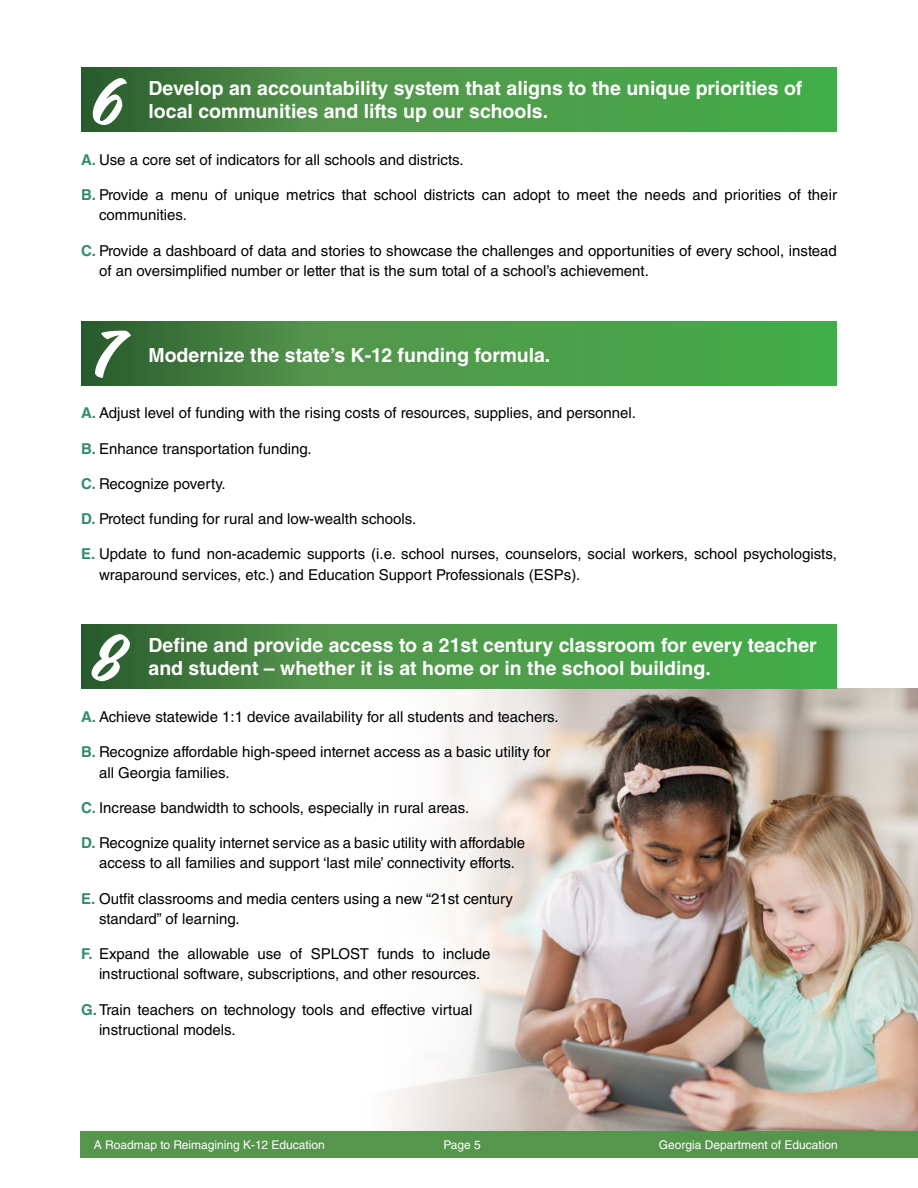
<style>
.page{position:relative;width:918px;height:1188px;background:#fff}
.page>*{position:absolute;margin:0;border:0;box-sizing:border-box;transform-origin:0 0}
.t1{font:72px "Fresty Script";color:#fff}
.t2{font:700 19.5px/22.5px "Helvetica LT Std";color:#fff}
.t3{font:15px/20.2px "Helvetica LT Std";color:#000}
.t4{font:12px "Helvetica LT Std";color:#fff}
.s1{font-weight:700;color:#318b6e}
</style>
<div class="page">
<img style="left:390px;top:689px;width:528px;height:441px">
<svg style="left:81px;top:68px;width:756px;height:64px;background:#469345"></svg>
<svg style="left:81px;top:321px;width:756px;height:64px;background:#469345"></svg>
<svg style="left:81px;top:625px;width:756px;height:64px;background:#469345"></svg>
<div style="left:80px;top:1131px;width:838px;height:26px;background:#55954c"></div>
<h1 class="t1" style="left:93px;top:70px;width:34px">6</h1>
<h2 class="t2" style="left:148px;top:77px;width:655px">Develop an accountability system that aligns to the unique priorities of local communities and lifts up our schools.</h2>
<p class="t3" style="left:81px;top:149px;width:384px"><span class="s1">A.</span> Use a core set of indicators for all schools and districts.</p>
<p class="t3" style="left:99px;top:185px;width:739px;text-indent:-18px"><span class="s1">B.</span> Provide a menu of unique metrics that school districts can adopt to meet the needs and priorities of their communities.</p>
<p class="t3" style="left:99px;top:240px;width:739px;text-indent:-18px"><span class="s1">C.</span> Provide a dashboard of data and stories to showcase the challenges and opportunities of every school, instead of an oversimplified number or letter that is the sum total of a school’s achievement.</p>
<h1 class="t1" style="left:95px;top:323px;width:30px">7</h1>
<h2 class="t2" style="left:148px;top:344px;width:403px">Modernize the state’s K-12 funding formula.</h2>
<p class="t3" style="left:81px;top:403px;width:557px"><span class="s1">A.</span> Adjust level of funding with the rising costs of resources, supplies, and personnel.</p>
<p class="t3" style="left:81px;top:438px;width:232px"><span class="s1">B.</span> Enhance transportation funding.</p>
<p class="t3" style="left:81px;top:473px;width:146px"><span class="s1">C.</span> Recognize poverty.</p>
<p class="t3" style="left:81px;top:509px;width:337px"><span class="s1">D.</span> Protect funding for rural and low-wealth schools.</p>
<p class="t3" style="left:99px;top:544px;width:739px;text-indent:-18px"><span class="s1">E.</span> Update to fund non-academic supports (i.e. school nurses, counselors, social workers, school psychologists, wraparound services, etc.) and Education Support Professionals (ESPs).</p>
<h1 class="t1" style="left:92px;top:627px;width:37px">8</h1>
<h2 class="t2" style="left:148px;top:634px;width:670px">Define and provide access to a 21st century classroom for every teacher and student – whether it is at home or in the school building.</h2>
<p class="t3" style="left:81px;top:707px;width:479px"><span class="s1">A.</span> Achieve statewide 1:1 device availability for all students and teachers.</p>
<p class="t3" style="left:99px;top:742px;width:453px;text-indent:-18px"><span class="s1">B.</span> Recognize affordable high-speed internet access as a basic utility for all Georgia families.</p>
<p class="t3" style="left:81px;top:797px;width:390px"><span class="s1">C.</span> Increase bandwidth to schools, especially in rural areas.</p>
<p class="t3" style="left:81px;top:833px;width:446px;text-align:center"><span class="s1">D.</span> Recognize quality internet service as a basic utility with affordable access to all families and support ‘last mile’ connectivity efforts.</p>
<p class="t3" style="left:99px;top:888px;width:415px;text-indent:-18px"><span class="s1">E.</span> Outfit classrooms and media centers using a new “21st century standard” of learning.</p>
<p class="t3" style="left:81px;top:944px;width:411px;text-align:center"><span class="s1">F.</span> Expand the allowable use of SPLOST funds to include instructional software, subscriptions, and other resources.</p>
<p class="t3" style="left:99px;top:999px;width:375px;text-indent:-18px"><span class="s1">G.</span>Train teachers on technology tools and effective virtual instructional models.</p>
<p class="t4" style="left:94px;top:1137px;width:232px">A Roadmap to Reimagining K-12 Education</p>
<p class="t4" style="left:443px;top:1137px;width:39px">Page 5</p>
<p class="t4" style="left:659px;top:1137px;width:180px">Georgia Department of Education</p>
</div>
